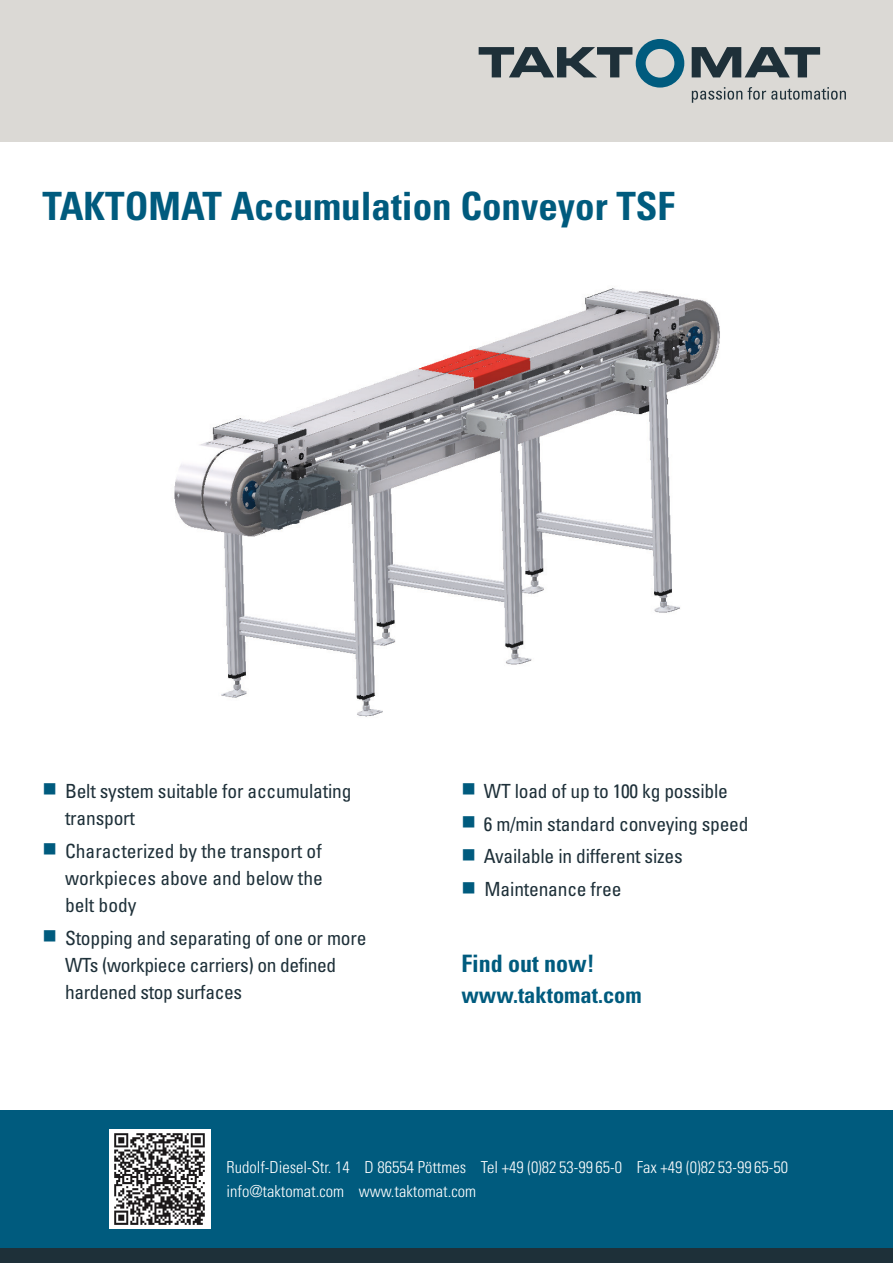
<style>
.page{position:relative;width:893px;height:1263px;background:#fff}
.page>*{position:absolute;margin:0;border:0;box-sizing:border-box;transform-origin:0 0}
.t1{font:700 condensed 39px "Univers LT Std";color:#005b7e}
.t2{font:700 condensed 24px "Univers LT Std";color:#005b7e}
.t3{font:700 condensed 22.5px "Univers LT Std";color:#005b7e}
.t4{font:condensed 19.5px/27px "Univers LT Std";letter-spacing:-.01em;color:#1e3039}
.t5{font:300 condensed 16.5px/24px "Univers LT Std";color:#fff}
.s1{color:#005b7e}
</style>
<div class="page">
<img style="left:174px;top:288px;width:546px;height:429px">
<div style="left:0;top:1111px;width:893px;height:151px;background:#005b7e"></div>
<div style="left:0;top:1248px;width:893px;height:15px;background:#1e3039"></div>
<div style="left:0;top:0;width:893px;height:142px;background:#dbd9d5"></div>
<svg style="left:479px;top:39px;width:205px;height:49px"></svg>
<svg style="left:692px;top:47px;width:128px;height:30px"></svg>
<svg style="left:692px;top:87px;width:50px;height:16px"></svg>
<svg style="left:748px;top:87px;width:98px;height:13px"></svg>
<img style="left:109px;top:1129px;width:101px;height:100px">
<h1 class="t1" style="left:43px;top:182px;width:634px">TAKTOMAT Accumulation Conveyor TSF</h1>
<p class="t4" style="left:65px;top:777px;width:288px;text-indent:-23px"><span class="s1">■</span> Belt system suitable for accumulating transport</p>
<p class="t4" style="left:65px;top:837px;width:259px;text-align:justify;text-indent:-23px"><span class="s1">■</span> Characterized by the transport of workpieces above and below the belt body</p>
<p class="t4" style="left:65px;top:924px;width:303px;text-indent:-23px"><span class="s1">■</span> Stopping and separating of one or more<br>WTs (workpiece carriers) on defined hardened stop surfaces</p>
<p class="t4" style="left:461px;top:777px;width:268px"><span class="s1">■</span> WT load of up to 100 kg possible</p>
<p class="t4" style="left:461px;top:810px;width:289px"><span class="s1">■</span> 6 m/min standard conveying speed</p>
<p class="t4" style="left:461px;top:843px;width:223px"><span class="s1">■</span> Available in different sizes</p>
<p class="t4" style="left:461px;top:876px;width:162px"><span class="s1">■</span> Maintenance free</p>
<p class="t2" style="left:461px;top:948px;width:135px">Find out now!</p>
<p class="t3" style="left:461px;top:981px;width:182px">www.taktomat.com</p>
<p class="t5" style="left:226px;top:1155px;width:563px">Rudolf-Diesel-Str. 14 D 86554 Pöttmes Tel +49 (0)82 53-99 65-0 Fax +49 (0)82 53-99 65-50 info@taktomat.com www.taktomat.com</p>
</div>
